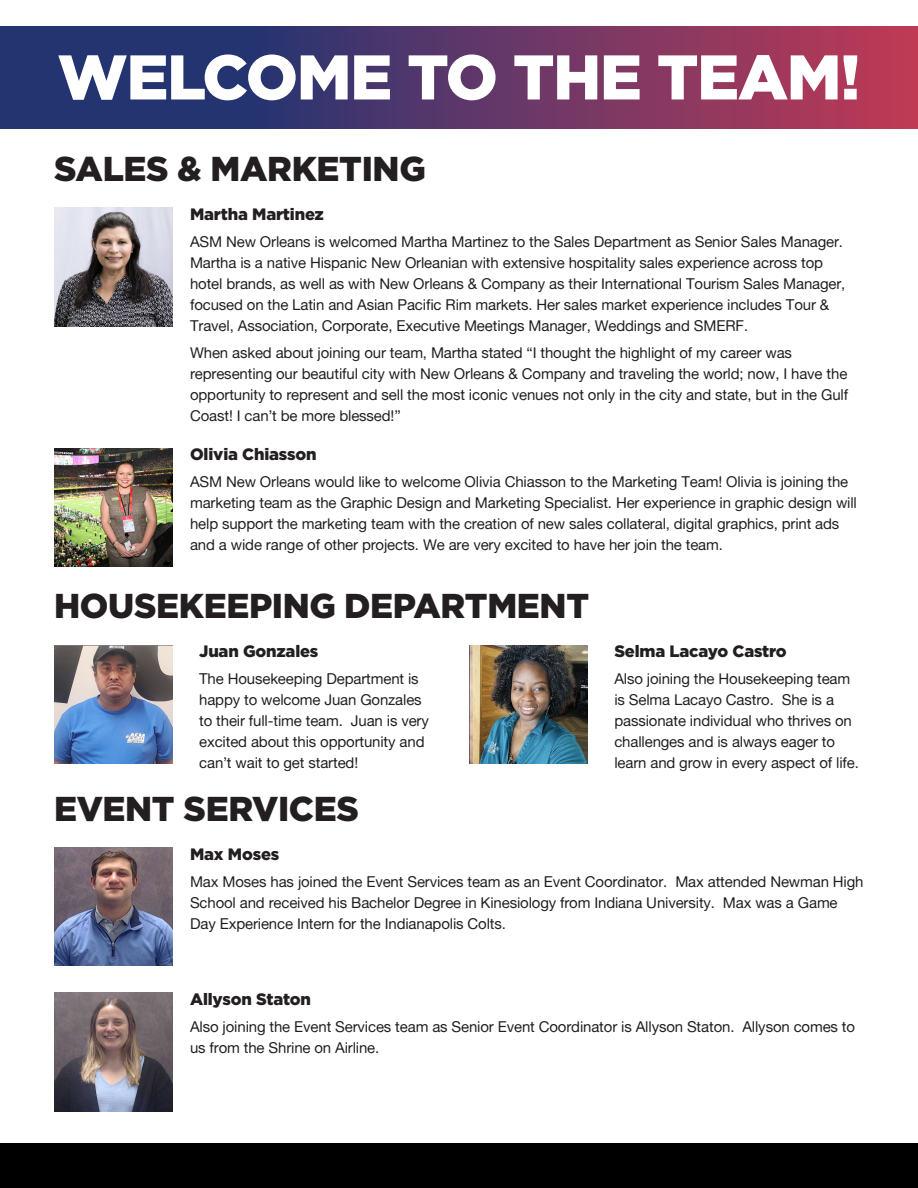
<style>
.page{position:relative;width:918px;height:1188px;background:#fff}
.page>*{position:absolute;margin:0;border:0;box-sizing:border-box;transform-origin:0 0}
.t1{font:900 63px "Gotham";letter-spacing:-.02em;color:#fff}
.t2{font:900 34.5px "Gotham";letter-spacing:-.01em;color:#231f20}
.NAMES__H3{font:900 16.5px "Gotham";letter-spacing:-.01em;color:#231f20}
.NAMES__H3-2{font:15px/21px "Alte Haas Grotesk";letter-spacing:-.01em;color:#231f20}
</style>
<div class="page">
<svg style="left:0;top:27px;width:918px;height:102px;background:#5f3667"></svg>
<div style="left:0;top:1143px;width:918px;height:45px;background:#000"></div>
<img style="left:54px;top:208px;width:118px;height:118px">
<img style="left:54px;top:448px;width:118px;height:118px">
<img style="left:54px;top:645px;width:118px;height:119px">
<img style="left:469px;top:645px;width:118px;height:119px">
<img style="left:54px;top:848px;width:118px;height:118px">
<img style="left:54px;top:993px;width:118px;height:118px">
<h1 class="t1" style="left:57px;top:41px;width:805px">WELCOME TO THE TEAM!</h1>
<h2 class="t2" style="left:54px;top:149px;width:373px">SALES &amp; MARKETING</h2>
<p class="NAMES__H3" style="left:190px;top:205px;width:135px">Martha Martinez</p>
<h4 class="NAMES__H3-2" style="left:190px;top:231px;width:657px">ASM New Orleans is welcomed Martha Martinez to the Sales Department as Senior Sales Manager.<br>Martha is a native Hispanic New Orleanian with extensive hospitality sales experience across top hotel brands, as well as with New Orleans &amp; Company as their International Tourism Sales Manager, focused on the Latin and Asian Pacific Rim markets. Her sales market experience includes Tour &amp; Travel, Association, Corporate, Executive Meetings Manager, Weddings and SMERF.</h4>
<h4 class="NAMES__H3-2" style="left:190px;top:342px;width:660px">When asked about joining our team, Martha stated “I thought the highlight of my career was representing our beautiful city with New Orleans &amp; Company and traveling the world; now, I have the opportunity to represent and sell the most iconic venues not only in the city and state, but in the Gulf Coast! I can’t be more blessed!”</h4>
<p class="NAMES__H3" style="left:190px;top:445px;width:128px">Olivia Chiasson</p>
<h4 class="NAMES__H3-2" style="left:190px;top:471px;width:668px">ASM New Orleans would like to welcome Olivia Chiasson to the Marketing Team! Olivia is joining the marketing team as the Graphic Design and Marketing Specialist. Her experience in graphic design will help support the marketing team with the creation of new sales collateral, digital graphics, print ads and a wide range of other projects. We are very excited to have her join the team.</h4>
<h2 class="t2" style="left:54px;top:586px;width:537px">HOUSEKEEPING DEPARTMENT</h2>
<p class="NAMES__H3" style="left:199px;top:642px;width:121px">Juan Gonzales</p>
<h4 class="NAMES__H3-2" style="left:199px;top:668px;width:231px">The Housekeeping Department is happy to welcome Juan Gonzales to their full-time team. Juan is very excited about this opportunity and can’t wait to get started!</h4>
<p class="NAMES__H3" style="left:614px;top:642px;width:174px">Selma Lacayo Castro</p>
<p class="NAMES__H3-2" style="left:614px;top:668px;width:246px">Also joining the Housekeeping team is Selma Lacayo Castro. She is a passionate individual who thrives on challenges and is always eager to learn and grow in every aspect of life.</p>
<h2 class="t2" style="left:54px;top:788px;width:306px">EVENT SERVICES</h2>
<p class="NAMES__H3" style="left:190px;top:844px;width:91px">Max Moses</p>
<p class="NAMES__H3-2" style="left:190px;top:871px;width:675px">Max Moses has joined the Event Services team as an Event Coordinator. Max attended Newman High<br>School and received his Bachelor Degree in Kinesiology from Indiana University. Max was a Game<br>Day Experience Intern for the Indianapolis Colts.</p>
<p class="NAMES__H3" style="left:190px;top:990px;width:122px">Allyson Staton</p>
<p class="NAMES__H3-2" style="left:190px;top:1016px;width:667px">Also joining the Event Services team as Senior Event Coordinator is Allyson Staton. Allyson comes to us from the Shrine on Airline.</p>
</div>
